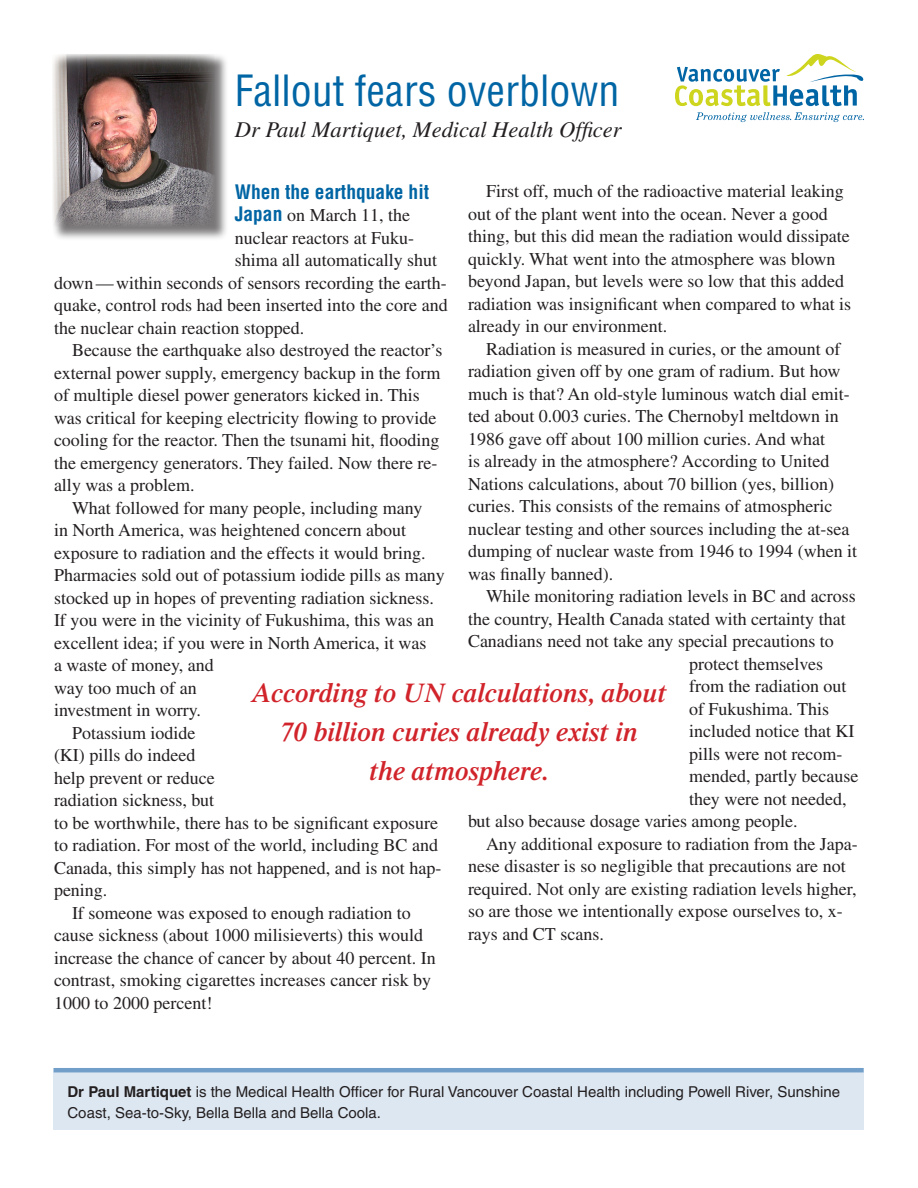
<style>
.page{position:relative;width:918px;height:1188px;background:#fff}
.page>*{position:absolute;margin:0;border:0;box-sizing:border-box;transform-origin:0 0}
.Headline{font:condensed 42px "Helvetica";color:#0065a4}
.Call-out{font:italic 600 27px/39px "Times";color:#d1232a;text-align:center}
.Subhead{font:italic 22.5px "Times";color:#231f20}
.Text_First_Paragraph{font:700 condensed 19.5px "Helvetica";color:#0065a4}
.Text_Second_Paragrap{font:18px/22.5px "Times";color:#231f20}
.Text_First_Paragraph-2{font:18px "Times";color:#231f20}
.t1{font:15px/21px "Helvetica";color:#231f20}
.s1{font-family:"Helvetica";font-weight:700;font-stretch:condensed;font-size:19.5px;color:#0065a4}
.s2{font-weight:700}
</style>
<div class="page">
<div style="left:53px;top:1068px;width:811px;height:62px;background:#dde7f2"></div>
<hr style="left:54px;top:1068px;width:810px;height:4px;background:#729eca">
<div style="left:51px;top:53px;width:177px;height:188px;background:#231f20;opacity:.6"></div>
<img style="left:52px;top:54px;width:162px;height:173px">
<svg style="left:696px;top:112px;width:168px;height:10px"></svg>
<svg style="left:675px;top:54px;width:189px;height:52px"></svg>
<p class="Headline" style="left:235px;top:64px;width:386px">Fallout fears overblown</p>
<p class="Subhead" style="left:235px;top:118px;width:388px">Dr Paul Martiquet, Medical Health Officer</p>
<p class="Text_First_Paragraph" style="left:235px;top:179px;width:196px">When the earthquake hit</p>
<p class="Text_First_Paragraph-2" style="left:235px;top:205px;width:177px"><span class="s1">Japan</span> on March 11, the</p>
<p class="Text_First_Paragraph-2" style="left:235px;top:227px;width:181px">nuclear reactors at Fuku-</p>
<p class="Text_First_Paragraph-2" style="left:235px;top:250px;width:204px">shima all automatically shut</p>
<p class="Text_First_Paragraph-2" style="left:54px;top:272px;width:394px">down—within seconds of sensors recording the earth-</p>
<p class="Text_First_Paragraph-2" style="left:54px;top:295px;width:395px">quake, control rods had been inserted into the core and</p>
<p class="Text_First_Paragraph-2" style="left:54px;top:317px;width:252px">the nuclear chain reaction stopped.</p>
<p class="Text_Second_Paragrap" style="left:54px;top:339px;width:390px;text-indent:18px">Because the earthquake also destroyed the reactor’s external power supply, emergency backup in the form of multiple diesel power generators kicked in. This was critical for keeping electricity flowing to provide cooling for the reactor. Then the tsunami hit, flooding the emergency generators. They failed. Now there re&shy;ally was a problem.</p>
<p class="Text_Second_Paragrap" style="left:54px;top:496px;width:392px;text-indent:18px">What followed for many people, including many<br>in North America, was heightened concern about exposure to radiation and the effects it would bring.<br>Pharmacies sold out of potassium iodide pills as many stocked up in hopes of preventing radiation sickness.<br>If you were in the vicinity of Fukushima, this was an excellent idea; if you were in North America, it was<br>a waste of money, and<br>way too much of an<br>investment in worry.</p>
<p class="Text_Second_Paragrap" style="left:54px;top:721px;width:389px;text-indent:18px">Potassium iodide<br>(KI) pills do indeed<br>help prevent or reduce<br>radiation sickness, but<br>to be worthwhile, there has to be significant exposure to radiation. For most of the world, including BC and<br>Canada, this simply has not happened, and is not hap&shy;pening.</p>
<p class="Text_Second_Paragrap" style="left:54px;top:901px;width:383px;text-indent:18px">If someone was exposed to enough radiation to cause sickness (about 1000 milisieverts) this would increase the chance of cancer by about 40 percent. In contrast, smoking cigarettes increases cancer risk by 1000 to 2000 percent!</p>
<p class="Text_Second_Paragrap" style="left:468px;top:180px;width:385px;text-indent:18px">First off, much of the radioactive material leaking out of the plant went into the ocean. Never a good thing, but this did mean the radiation would dissipate quickly. What went into the atmosphere was blown beyond Japan, but levels were so low that this added radiation was insignificant when compared to what is already in our environment.</p>
<p class="Text_Second_Paragrap" style="left:468px;top:337px;width:391px;text-indent:18px">Radiation is measured in curies, or the amount of radiation given off by one gram of radium. But how much is that? An old-style luminous watch dial emit&shy;ted about 0.003 curies. The Chernobyl meltdown in 1986 gave off about 100 million curies. And what<br>is already in the atmosphere? According to United Nations calculations, about 70 billion (yes, billion) curies. This consists of the remains of atmospheric nuclear testing and other sources including the at-sea dumping of nuclear waste from 1946 to 1994 (when it was finally banned).</p>
<p class="Text_Second_Paragrap" style="left:486px;top:585px;width:371px">While monitoring radiation levels in BC and across</p>
<p class="Text_Second_Paragrap" style="left:468px;top:607px;width:379px">the country, Health Canada stated with certainty that</p>
<p class="Text_Second_Paragrap" style="left:468px;top:630px;width:367px">Canadians need not take any special precautions to</p>
<p class="Text_Second_Paragrap" style="left:689px;top:652px;width:136px">protect themselves</p>
<p class="Text_Second_Paragrap" style="left:689px;top:675px;width:159px">from the radiation out</p>
<p class="Text_Second_Paragrap" style="left:689px;top:697px;width:142px">of Fukushima. This</p>
<p class="Text_Second_Paragrap" style="left:689px;top:720px;width:167px">included notice that KI</p>
<p class="Text_Second_Paragrap" style="left:689px;top:742px;width:155px">pills were not recom-</p>
<p class="Text_Second_Paragrap" style="left:689px;top:765px;width:171px">mended, partly because</p>
<p class="Text_Second_Paragrap" style="left:689px;top:787px;width:159px">they were not needed,</p>
<p class="Text_Second_Paragrap" style="left:468px;top:810px;width:331px">but also because dosage varies among people.</p>
<p class="Text_Second_Paragrap" style="left:468px;top:832px;width:391px;text-indent:18px">Any additional exposure to radiation from the Japa&shy;nese disaster is so negligible that precautions are not required. Not only are existing radiation levels higher, so are those we intentionally expose ourselves to, x&shy;rays and CT scans.</p>
<p class="Call-out" style="left:252px;top:673px;width:416px">According to UN calculations, about<br>70 billion curies already exist in<br>the atmosphere.</p>
<p class="t1" style="left:68px;top:1081px;width:774px"><span class="s2">Dr Paul Martiquet</span> is the Medical Health Officer for Rural Vancouver Coastal Health including Powell River, Sunshine<br>Coast, Sea-to-Sky, Bella Bella and Bella Coola.</p>
</div>
